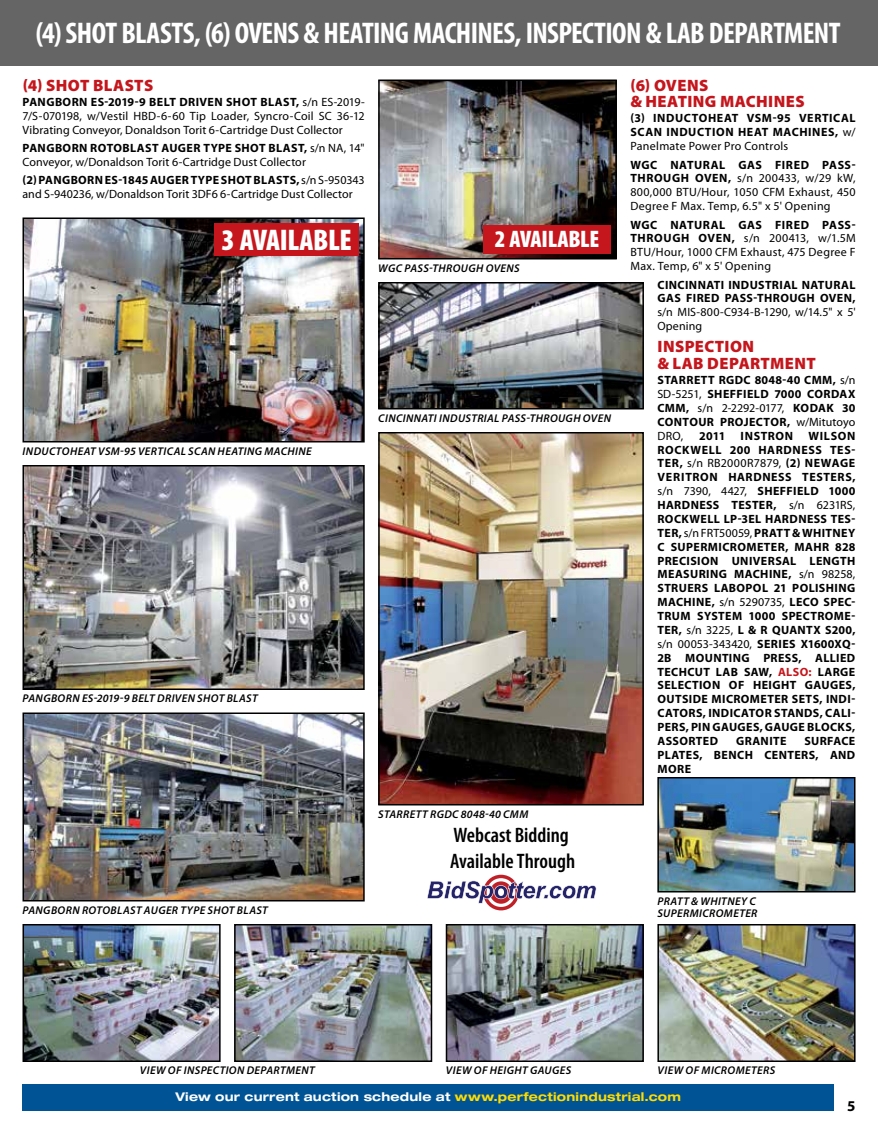
<style>
.page{position:relative;width:878px;height:1134px;background:#fff}
.page>*{position:absolute;margin:0;border:0;box-sizing:border-box;transform-origin:0 0}
.t1{font:700 condensed 30px "Myriad Pro";letter-spacing:-.02em;color:#fff}
.t2{font:900 condensed 30px "Myriad Pro";letter-spacing:-.015em;color:#fff}
.t3{font:900 condensed 24px "Myriad Pro";letter-spacing:-.015em;color:#fff}
.t4{font:600 condensed 21px/25.5px "Myriad Pro";color:#000}
.t5{font:900 16.5px/16.5px "Myriad Pro";letter-spacing:.025em;color:#c4161c}
.t6{font:700 15px "Myriad";color:#000}
.t7{font:700 12px/13.8px "Myriad Pro";letter-spacing:.035em;color:#000;text-align:justify}
.t8{font:12px/13.8px "Myriad Pro";letter-spacing:.01em;color:#000;text-align:justify}
.t9{font:700 expanded 12px "Helvetica Neue";letter-spacing:.02em;color:#fff}
.t10{font:italic 600 11.25px/12px "Myriad Pro";letter-spacing:.03em;color:#000}
.s1{font-weight:700}
.s2{font-weight:400}
.s3{color:#c4161c}
.s4{color:#fd0}
</style>
<div class="page">
<div style="left:0;top:0;width:878px;height:66px;background:#656565"></div>
<div style="left:22px;top:1084px;width:811px;height:28px;background:#005495"></div>
<img style="left:25px;top:221px;width:336px;height:218px">
<div style="left:22px;top:218px;width:342px;height:224px;border:2px solid #000"></div>
<img style="left:25px;top:715px;width:336px;height:184px">
<div style="left:22px;top:712px;width:342px;height:190px;border:2px solid #000"></div>
<img style="left:381px;top:83px;width:232px;height:174px">
<div style="left:378px;top:80px;width:238px;height:180px;border:2px solid #000"></div>
<img style="left:381px;top:285px;width:260px;height:122px">
<div style="left:378px;top:282px;width:266px;height:128px;border:2px solid #000"></div>
<img style="left:25px;top:927px;width:192px;height:132px">
<div style="left:22px;top:924px;width:198px;height:138px;border:2px solid #000"></div>
<img style="left:237px;top:927px;width:192px;height:132px">
<div style="left:234px;top:924px;width:198px;height:138px;border:2px solid #000"></div>
<img style="left:449px;top:927px;width:192px;height:132px">
<div style="left:446px;top:924px;width:198px;height:138px;border:2px solid #000"></div>
<img style="left:660px;top:780px;width:192px;height:109px">
<div style="left:657px;top:777px;width:198px;height:115px;border:2px solid #000"></div>
<img style="left:660px;top:927px;width:192px;height:132px">
<div style="left:657px;top:924px;width:198px;height:138px;border:2px solid #000"></div>
<img style="left:25px;top:468px;width:336px;height:219px">
<div style="left:22px;top:465px;width:342px;height:225px;border:2px solid #000"></div>
<img style="left:381px;top:435px;width:260px;height:368px">
<div style="left:378px;top:432px;width:266px;height:374px;border:2px solid #000"></div>
<div style="left:483px;top:875px;width:36px;height:35px;background:#bf2027;border-radius:50%"></div>
<svg style="left:486px;top:878px;width:29px;height:29px"></svg>
<svg style="left:427px;top:881px;width:169px;height:23px"></svg>
<div style="left:483px;top:225px;width:127px;height:29px;background:#c4161c"></div>
<div style="left:214px;top:224px;width:144px;height:32px;background:#c4161c"></div>
<h1 class="t1" style="left:36px;top:16px;width:806px">(4) SHOT BLASTS, (6) OVENS &amp; HEATING MACHINES, INSPECTION &amp; LAB DEPARTMENT</h1>
<h3 class="t5" style="left:23px;top:77px;width:132px">(4) SHOT BLASTS</h3>
<p class="t8" style="left:22px;top:95px;width:344px"><span class="s1">PANGBORN ES-2019-9 BELT DRIVEN SHOT BLAST,</span> s/n ES-2019- 7/S-070198, w/Vestil HBD-6-60 Tip Loader, Syncro-Coil SC 36-12<br>Vibrating Conveyor, Donaldson Torit 6-Cartridge Dust Collector</p>
<p class="t8" style="left:22px;top:141px;width:344px"><span class="s1">PANGBORN ROTOBLAST AUGER TYPE SHOT BLAST,</span> s/n NA, 14"<br>Conveyor, w/Donaldson Torit 6-Cartridge Dust Collector</p>
<p class="t8" style="left:22px;top:174px;width:344px"><span class="s1">(2) PANGBORN ES-1845 AUGER TYPE SHOT BLASTS,</span> s/n S-950343 and S-940236, w/Donaldson Torit 3DF6 6-Cartridge Dust Collector</p>
<h1 class="t2" style="left:221px;top:223px;width:132px">3 AVAILABLE</h1>
<h2 class="t3" style="left:495px;top:226px;width:106px">2 AVAILABLE</h2>
<p class="t10" style="left:378px;top:262px;width:143px">WGC PASS-THROUGH OVENS</p>
<p class="t10" style="left:23px;top:445px;width:291px">INDUCTOHEAT VSM-95 VERTICAL SCAN HEATING MACHINE</p>
<p class="t10" style="left:378px;top:412px;width:234px">CINCINNATI INDUSTRIAL PASS-THROUGH OVEN</p>
<p class="t10" style="left:23px;top:693px;width:236px">PANGBORN ES-2019-9 BELT DRIVEN SHOT BLAST</p>
<p class="t10" style="left:23px;top:904px;width:247px">PANGBORN ROTOBLAST AUGER TYPE SHOT BLAST</p>
<p class="t10" style="left:378px;top:808px;width:151px">STARRETT RGDC 8048-40 CMM</p>
<h3 class="t4" style="left:450px;top:823px;width:126px">Webcast Bidding<br>Available Through</h3>
<h3 class="t5" style="left:630px;top:77px;width:176px">(6) OVENS<br>&amp; HEATING MACHINES</h3>
<p class="t7" style="left:630px;top:112px;width:227px">(3) INDUCTOHEAT VSM-95 VERTICAL SCAN INDUCTION HEAT MACHINES, <span class="s2">w/ Panelmate Power Pro Controls</span></p>
<p class="t8" style="left:630px;top:158px;width:227px"><span class="s1">WGC NATURAL GAS FIRED PASS-THROUGH OVEN,</span> s/n 200433, w/29 kW, 800,000 BTU/Hour, 1050 CFM Exhaust, 450<br>Degree F Max. Temp, 6.5" x 5' Opening</p>
<p class="t8" style="left:630px;top:218px;width:227px"><span class="s1">WGC NATURAL GAS FIRED PASS-THROUGH OVEN,</span> s/n 200413, w/1.5M BTU/Hour, 1000 CFM Exhaust, 475 Degree F Max. Temp, 6" x 5' Opening</p>
<p class="t7" style="left:657px;top:278px;width:200px">CINCINNATI INDUSTRIAL NATURAL<br>GAS FIRED PASS-THROUGH OVEN,</p>
<p class="t8" style="left:657px;top:306px;width:200px">s/n MIS-800-C934-B-1290, w/14.5" x 5'<br>Opening</p>
<h3 class="t5" style="left:657px;top:339px;width:160px">INSPECTION<br>&amp; LAB DEPARTMENT</h3>
<p class="t7" style="left:657px;top:373px;width:199px">STARRETT RGDC 8048-40 CMM, <span class="s2">s/n SD-5251,</span> SHEFFIELD 7000 CORDAX CMM, <span class="s2">s/n 2-2292-0177,</span> KODAK 30<br>CONTOUR PROJECTOR, <span class="s2">w/Mitutoyo DRO,</span></p>
<p class="t7" style="left:657px;top:429px;width:199px;text-indent:151px">WILSON ROCKWELL 200 HARDNESS TES-TER, <span class="s2">s/n RB2000R7879,</span> (2) NEWAGE VERITRON HARDNESS TESTERS, <span class="s2">s/n 7390, 4427,</span> SHEFFIELD 1000<br>HARDNESS TESTER, <span class="s2">s/n 6231RS, </span>ROCKWELL LP-3EL HARDNESS TES-TER, <span class="s2">s/n FRT50059,</span> PRATT &amp; WHITNEY C SUPERMICROMETER, MAHR 828<br>PRECISION UNIVERSAL LENGTH MEASURING MACHINE, <span class="s2">s/n 98258, </span>STRUERS LABOPOL 21 POLISHING MACHINE, <span class="s2">s/n 5290735,</span> LECO SPEC-TRUM SYSTEM 1000 SPECTROME-TER, <span class="s2">s/n 3225,</span> L &amp; R QUANTX S200, <span class="s2">s/n 00053-343420,</span> SERIES X1600XQ-2B MOUNTING PRESS, ALLIED TECHCUT LAB SAW, <span class="s3">ALSO:</span> LARGE SELECTION OF HEIGHT GAUGES, OUTSIDE MICROMETER SETS, INDI-CATORS, INDICATOR STANDS, CALI-PERS, PIN GAUGES, GAUGE BLOCKS, ASSORTED</p>
<p class="t7" style="left:699px;top:429px;width:28px">2011</p>
<p class="t7" style="left:740px;top:429px;width:54px">INSTRON</p>
<p class="t7" style="left:657px;top:734px;width:199px;text-indent:147px">SURFACE PLATES, BENCH CENTERS, AND MORE</p>
<p class="t7" style="left:736px;top:734px;width:52px">GRANITE</p>
<p class="t10" style="left:657px;top:895px;width:102px">PRATT &amp; WHITNEY C<br>SUPERMICROMETER</p>
<p class="t10" style="left:140px;top:1065px;width:176px">VIEW OF INSPECTION DEPARTMENT</p>
<p class="t10" style="left:446px;top:1065px;width:127px">VIEW OF HEIGHT GAUGES</p>
<p class="t10" style="left:657px;top:1065px;width:119px">VIEW OF MICROMETERS</p>
<p class="t9" style="left:175px;top:1089px;width:507px">View our current auction schedule at <span class="s4">www.perfectionindustrial.com</span></p>
<p class="t6" style="left:847px;top:1098px;width:10px">5</p>
</div>
